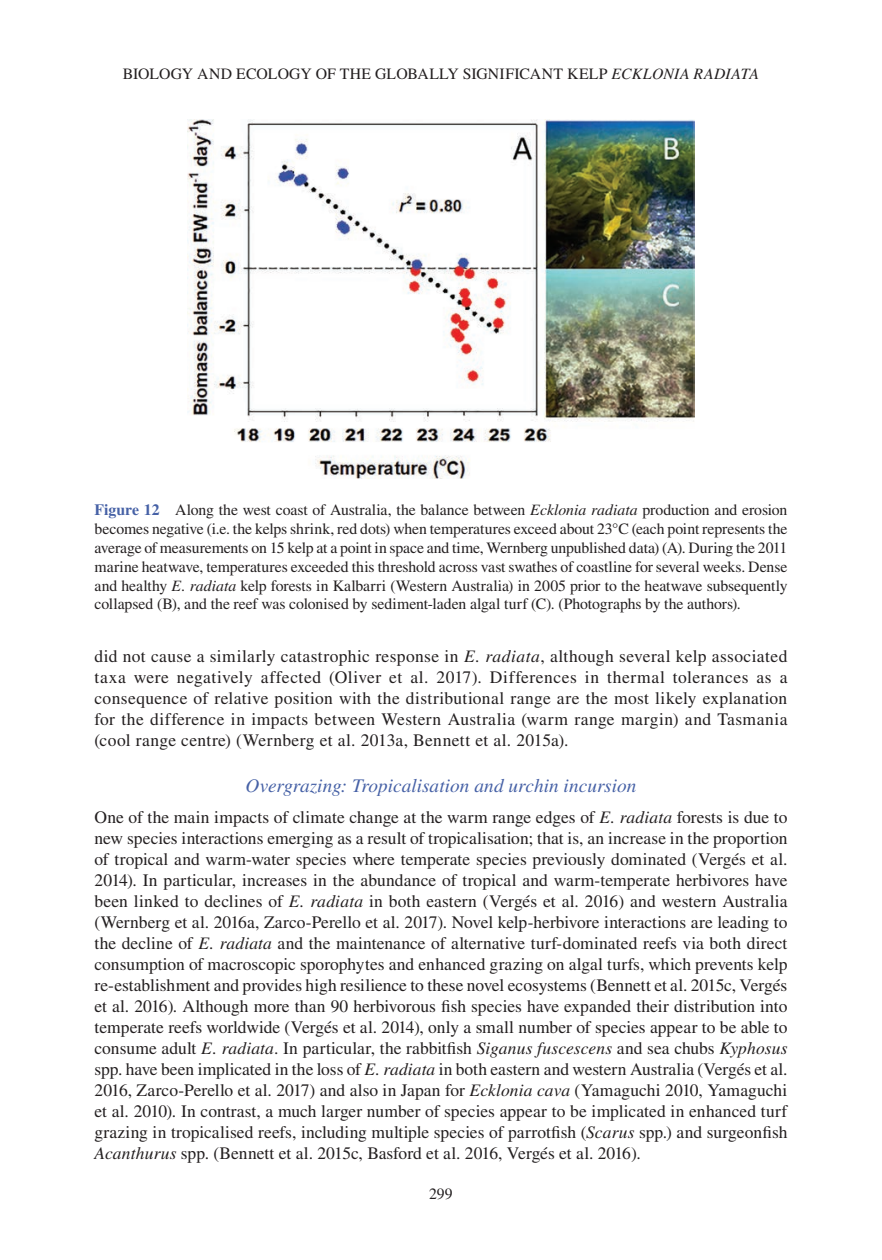
<style>
.page{position:relative;width:882px;height:1260px;background:#fff}
.page>*{position:absolute;margin:0;border:0;box-sizing:border-box;transform-origin:0 0}
.t1{font:italic 19.25px "Times LT Std";color:#4661a6}
.t2{font:17.5px/21px "Times LT Std";letter-spacing:.005em;color:#231f20;text-align:justify}
.t3{font:15.75px/18.9px "Times LT Std";color:#231f20;text-align:justify}
.s1{font-style:italic}
.s2{font-weight:700;color:#4661a6}
</style>
<div class="page">
<img style="left:188px;top:119px;width:506px;height:360px">
<p class="t3" style="left:123px;top:64px;width:638px">BIOLOGY AND ECOLOGY OF THE GLOBALLY SIGNIFICANT KELP <span class="s1">ECKLONIA RADIATA</span></p>
<p class="t3" style="left:94px;top:500px;width:695px"><span class="s2">Figure 12</span> Along the west coast of Australia, the balance between <span class="s1">Ecklonia radiata</span> production and erosion becomes negative (i.e. the kelps shrink, red dots) when temperatures exceed about 23°C (each point represents the average of measurements on 15 kelp at a point in space and time, Wernberg unpublished data) (A). During the 2011 marine heatwave, temperatures exceeded this threshold across vast swathes of coastline for several weeks. Dense and healthy <span class="s1">E. radiata</span> kelp forests in Kalbarri (Western Australia) in 2005 prior to the heatwave subsequently collapsed (B), and the reef was colonised by sediment-laden algal turf (C). (Photographs by the authors).</p>
<p class="t2" style="left:94px;top:645px;width:695px">did not cause a similarly catastrophic response in <span class="s1">E. radiata</span>, although several kelp associated taxa were negatively affected (Oliver et al. 2017). Differences in thermal tolerances as a consequence of relative position with the distributional range are the most likely explanation for the difference in impacts between Western Australia (warm range margin) and Tasmania (cool range centre) (Wernberg et al. 2013a, Bennett et al. 2015a).</p>
<p class="t1" style="left:245px;top:775px;width:393px">Overgrazing: Tropicalisation and urchin incursion</p>
<p class="t2" style="left:94px;top:807px;width:695px">One of the main impacts of climate change at the warm range edges of <span class="s1">E. radiata</span> forests is due to new species interactions emerging as a result of tropicalisation; that is, an increase in the proportion of tropical and warm-water species where temperate species previously dominated (Vergés et al.<br>2014). In particular, increases in the abundance of tropical and warm-temperate herbivores have been linked to declines of <span class="s1">E. radiata</span> in both eastern (Vergés et al. 2016) and western Australia (Wernberg et al. 2016a, Zarco-Perello et al. 2017). Novel kelp-herbivore interactions are leading to the decline of <span class="s1">E. radiata</span> and the maintenance of alternative turf-dominated reefs via both direct consumption of macroscopic sporophytes and enhanced grazing on algal turfs, which prevents kelp re-establishment and provides high resilience to these novel ecosystems (Bennett et al. 2015c, Vergés et al. 2016). Although more than 90 herbivorous fish species have expanded their distribution into temperate reefs worldwide (Vergés et al. 2014), only a small number of species appear to be able to consume adult <span class="s1">E. radiata</span>. In particular, the rabbitfish <span class="s1">Siganus fuscescens</span> and sea chubs <span class="s1">Kyphosus </span>spp. have been implicated in the loss of <span class="s1">E. radiata</span> in both eastern and western Australia (Vergés et al.<br>2016, Zarco-Perello et al. 2017) and also in Japan for <span class="s1">Ecklonia cava</span> (Yamaguchi 2010, Yamaguchi et al. 2010). In contrast, a much larger number of species appear to be implicated in enhanced turf grazing in tropicalised reefs, including multiple species of parrotfish (<span class="s1">Scarus</span> spp.) and surgeonfish <span class="s1">Acanthurus</span> spp. (Bennett et al. 2015c, Basford et al. 2016, Vergés et al. 2016).</p>
<p class="t3" style="left:429px;top:1184px;width:25px">299</p>
</div>
